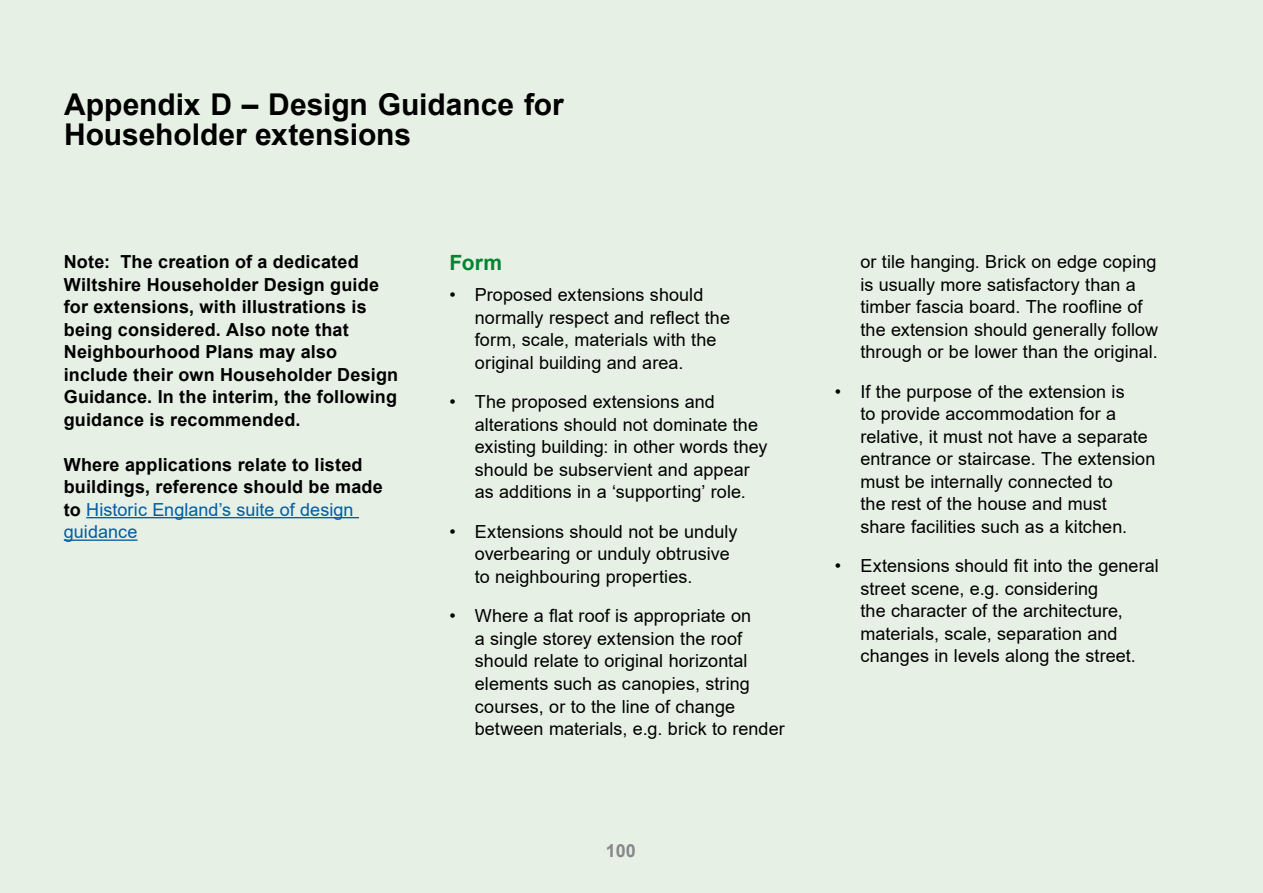
<style>
.page{position:relative;width:1263px;height:893px;background:#fff}
.page>*{position:absolute;margin:0;border:0;box-sizing:border-box;transform-origin:0 0}
.H3_sub_headline{font:700 30px/30px "Arial";color:#000}
.H3_subheading{font:700 21px "Arial";color:#008532}
.t1{font:18px/22.5px "Arial";letter-spacing:.005em;color:#000}
.body_copy{font:700 18px/22.5px "Arial";letter-spacing:.01em;color:#000}
.t2{font:700 18px "Arial";color:#87888a}
.s1{font-weight:400;color:#005da4}
</style>
<div class="page">
<div style="left:0;top:0;width:1262px;height:893px;background:#e6f0e4"></div>
<hr style="left:86px;top:517px;width:273px;height:1px;background:#005da4">
<hr style="left:64px;top:539px;width:74px;height:2px;background:#005da4">
<h3 class="H3_sub_headline" style="left:64px;top:90px;width:501px">Appendix D – Design Guidance for<br>Householder extensions</h3>
<p class="body_copy" style="left:64px;top:251px;width:336px">Note: The creation of a dedicated Wiltshire Householder Design guide for extensions, with illustrations is being considered. Also note that Neighbourhood Plans may also include their own Householder Design Guidance. In the interim, the following guidance is recommended.</p>
<p class="body_copy" style="left:64px;top:453px;width:321px">Where applications relate to listed buildings, reference should be made to <span class="s1">Historic England’s suite of design guidance</span></p>
<h3 class="H3_subheading" style="left:449px;top:248px;width:54px">Form</h3>
<p class="t1" style="left:475px;top:284px;width:257px;text-indent:-26px">• Proposed extensions should normally respect and reflect the form, scale, materials with the original building and area.</p>
<p class="t1" style="left:475px;top:391px;width:294px;text-indent:-26px">• The proposed extensions and alterations should not dominate the existing building: in other words they should be subservient and appear as additions in a ‘supporting’ role.</p>
<p class="t1" style="left:475px;top:520px;width:264px;text-indent:-26px">• Extensions should not be unduly overbearing or unduly obtrusive to neighbouring properties.</p>
<p class="t1" style="left:475px;top:605px;width:311px;text-indent:-26px">• Where a flat roof is appropriate on<br>a single storey extension the roof should relate to original horizontal elements such as canopies, string courses, or to the line of change between materials, e.g. brick to render</p>
<p class="t2" style="left:606px;top:838px;width:32px">100</p>
<p class="t1" style="left:860px;top:251px;width:299px">or tile hanging. Brick on edge coping is usually more satisfactory than a timber fascia board. The roofline of the extension should generally follow through or be lower than the original.</p>
<p class="t1" style="left:860px;top:380px;width:296px;text-indent:-26px">• If the purpose of the extension is<br>to provide accommodation for a relative, it must not have a separate entrance or staircase. The extension must be internally connected to<br>the rest of the house and must share facilities such as a kitchen.</p>
<p class="t1" style="left:860px;top:555px;width:300px;text-indent:-26px">• Extensions should fit into the general street scene, e.g. considering<br>the character of the architecture, materials, scale, separation and changes in levels along the street.</p>
</div>
